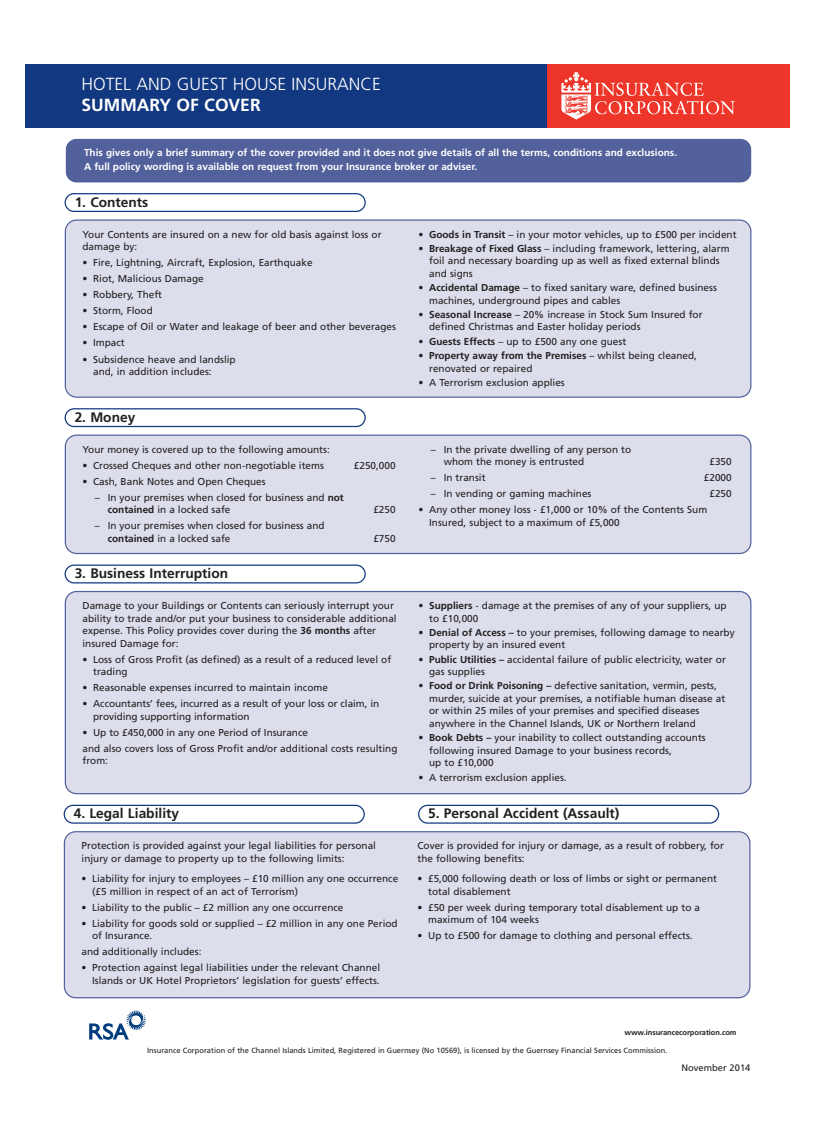
<style>
.page{position:relative;width:815px;height:1124px;background:#fff}
.page>*{position:absolute;margin:0;border:0;box-sizing:border-box;transform-origin:0 0}
.t1{font:300 17.5px "Frutiger";color:#fff}
.t2{font:700 17.5px "Frutiger";color:#fff}
.t3{font:700 13.75px "Frutiger";color:#231f20}
.t4{font:10px/12.5px "Frutiger";color:#231f20}
.t5{font:700 10px/13.8px "Frutiger";color:#fff}
.t6{font:9.38px "Frutiger";color:#231f20}
.t7{font:7.5px "Frutiger";color:#231f20}
.t8{font:700 7.5px "Frutiger";letter-spacing:-.005em;color:#231f20}
.s1{font-weight:700}
</style>
<div class="page">
<div style="left:66px;top:139px;width:685px;height:43px;background:#52609b;border-radius:11px"></div>
<div style="left:65px;top:219px;width:686px;height:178px;background:#dddeec"></div>
<svg style="left:65px;top:193px;width:301px;height:19px"></svg>
<div style="left:65px;top:434px;width:686px;height:120px;background:#dddeec"></div>
<svg style="left:65px;top:408px;width:301px;height:19px"></svg>
<div style="left:65px;top:591px;width:686px;height:203px;background:#dddeec"></div>
<svg style="left:65px;top:564px;width:301px;height:19px"></svg>
<div style="left:25px;top:64px;width:526px;height:64px;background:#113880"></div>
<div style="left:548px;top:64px;width:242px;height:64px;background:#ee3529"></div>
<svg style="left:561px;top:72px;width:174px;height:47px"></svg>
<svg style="left:89px;top:1010px;width:57px;height:29px"></svg>
<div style="left:64px;top:831px;width:686px;height:167px;background:#dddeec"></div>
<svg style="left:64px;top:804px;width:301px;height:19px"></svg>
<svg style="left:418px;top:804px;width:301px;height:19px"></svg>
<h1 class="t1" style="left:81px;top:77px;width:301px">HOTEL AND GUEST HOUSE INSURANCE</h1>
<h1 class="t2" style="left:81px;top:98px;width:181px">SUMMARY OF COVER</h1>
<p class="t5" style="left:84px;top:146px;width:595px">This gives only a brief summary of the cover provided and it does not give details of all the terms, conditions and exclusions.<br>A full policy wording is available on request from your Insurance broker or adviser.</p>
<h2 class="t3" style="left:75px;top:196px;width:75px">1. Contents</h2>
<p class="t4" style="left:83px;top:228px;width:301px">Your Contents are insured on a new for old basis against loss or damage by:</p>
<p class="t4" style="left:83px;top:257px;width:232px">• Fire, Lightning, Aircraft, Explosion, Earthquake</p>
<p class="t4" style="left:83px;top:273px;width:123px">• Riot, Malicious Damage</p>
<p class="t4" style="left:83px;top:289px;width:81px">• Robbery, Theft</p>
<p class="t4" style="left:83px;top:305px;width:72px">• Storm, Flood</p>
<p class="t4" style="left:83px;top:321px;width:315px">• Escape of Oil or Water and leakage of beer and other beverages</p>
<p class="t4" style="left:83px;top:337px;width:44px">• Impact</p>
<p class="t4" style="left:93px;top:353px;width:144px;text-indent:-11px">• Subsidence heave and landslip and, in addition includes:</p>
<h2 class="t3" style="left:75px;top:411px;width:62px">2. Money</h2>
<p class="t4" style="left:83px;top:443px;width:249px">Your money is covered up to the following amounts:</p>
<p class="t4" style="left:83px;top:459px;width:243px">• Crossed Cheques and other non-negotiable items</p>
<p class="t4" style="left:354px;top:459px;width:43px">£250,000</p>
<p class="t4" style="left:83px;top:476px;width:185px">• Cash, Bank Notes and Open Cheques</p>
<p class="t4" style="left:108px;top:492px;width:238px;text-indent:-13px">– In your premises when closed for business and <span class="s1">not contained</span> in a locked safe</p>
<p class="t4" style="left:373px;top:504px;width:24px">£250</p>
<p class="t4" style="left:108px;top:520px;width:218px;text-indent:-13px">– In your premises when closed for business and <span class="s1">contained</span> in a locked safe</p>
<h2 class="t3" style="left:75px;top:567px;width:155px">3. Business Interruption</h2>
<p class="t4" style="left:373px;top:533px;width:24px">£750</p>
<p class="t4" style="left:83px;top:600px;width:316px">Damage to your Buildings or Contents can seriously interrupt your ability to trade and/or put your business to considerable additional expense. This Policy provides cover during the <span class="s1">36 months</span> after insured Damage for:</p>
<p class="t4" style="left:93px;top:653px;width:300px;text-indent:-11px">• Loss of Gross Profit (as defined) as a result of a reduced level of trading</p>
<p class="t4" style="left:83px;top:682px;width:247px">• Reasonable expenses incurred to maintain income</p>
<p class="t4" style="left:93px;top:698px;width:288px;text-indent:-11px">• Accountants’ fees, incurred as a result of your loss or claim, in providing supporting information</p>
<p class="t4" style="left:83px;top:725px;width:316px;line-height:16px">• Up to £450,000 in any one Period of Insurance<br>and also covers loss of Gross Profit and/or additional costs resulting</p>
<p class="t4" style="left:83px;top:755px;width:27px">from:</p>
<p class="t4" style="left:419px;top:228px;width:320px">• <span class="s1">Goods in Transit</span> – in your motor vehicles, up to £500 per incident</p>
<p class="t4" style="left:429px;top:243px;width:302px;text-indent:-11px">• <span class="s1">Breakage of Fixed Glass</span> – including framework, lettering, alarm foil and necessary boarding up as well as fixed external blinds and signs</p>
<p class="t4" style="left:429px;top:282px;width:289px;text-indent:-11px">• <span class="s1">Accidental Damage</span> – to fixed sanitary ware, defined business machines, underground pipes and cables</p>
<p class="t4" style="left:429px;top:309px;width:275px;text-indent:-11px">• <span class="s1">Seasonal Increase</span> – 20% increase in Stock Sum Insured for defined Christmas and Easter holiday periods</p>
<p class="t4" style="left:419px;top:336px;width:209px">• <span class="s1">Guests Effects</span> – up to £500 any one guest</p>
<p class="t4" style="left:429px;top:350px;width:269px;text-indent:-11px">• <span class="s1">Property away from the Premises</span> – whilst being cleaned, renovated or repaired</p>
<p class="t4" style="left:419px;top:377px;width:148px">• A Terrorism exclusion applies</p>
<p class="t4" style="left:444px;top:443px;width:189px;text-indent:-13px">– In the private dwelling of any person to whom the money is entrusted</p>
<p class="t4" style="left:709px;top:456px;width:24px">£350</p>
<p class="t4" style="left:431px;top:472px;width:56px">– In transit</p>
<p class="t4" style="left:704px;top:472px;width:29px">£2000</p>
<p class="t4" style="left:431px;top:488px;width:162px">– In vending or gaming machines</p>
<p class="t4" style="left:709px;top:488px;width:24px">£250</p>
<p class="t4" style="left:429px;top:504px;width:280px;text-indent:-11px">• Any other money loss - £1,000 or 10% of the Contents Sum<br>Insured, subject to a maximum of £5,000</p>
<p class="t4" style="left:429px;top:600px;width:299px;text-indent:-11px">• <span class="s1">Suppliers</span> - damage at the premises of any of your suppliers, up to £10,000</p>
<p class="t4" style="left:429px;top:626px;width:307px;text-indent:-11px">• <span class="s1">Denial of Access –</span> to your premises, following damage to nearby property by an insured event</p>
<p class="t4" style="left:429px;top:653px;width:298px;text-indent:-11px">• <span class="s1">Public Utilities –</span> accidental failure of public electricity, water or gas supplies</p>
<p class="t4" style="left:429px;top:680px;width:298px;text-indent:-11px">• <span class="s1">Food or Drink Poisoning –</span> defective sanitation, vermin, pests, murder, suicide at your premises, a notifiable human disease at or within 25 miles of your premises and specified diseases anywhere in the Channel Islands, UK or Northern Ireland</p>
<p class="t4" style="left:429px;top:732px;width:278px;text-indent:-11px">• <span class="s1">Book Debts –</span> your inability to collect outstanding accounts following insured Damage to your business records,<br>up to £10,000</p>
<p class="t4" style="left:419px;top:771px;width:150px">• A terrorism exclusion applies.</p>
<h2 class="t3" style="left:74px;top:808px;width:107px">4. Legal Liability</h2>
<h2 class="t3" style="left:428px;top:808px;width:193px">5. Personal Accident (Assault)</h2>
<p class="t4" style="left:82px;top:839px;width:296px;line-height:13.1px">Protection is provided against your legal liabilities for personal injury or damage to property up to the following limits:</p>
<p class="t4" style="left:92px;top:872px;width:308px;text-indent:-11px">• Liability for injury to employees – £10 million any one occurrence (£5 million in respect of an act of Terrorism)</p>
<p class="t4" style="left:82px;top:901px;width:263px">• Liability to the public – £2 million any one occurrence</p>
<p class="t4" style="left:92px;top:917px;width:307px;text-indent:-11px">• Liability for goods sold or supplied – £2 million in any one Period of Insurance.</p>
<p class="t4" style="left:81px;top:946px;width:121px">and additionally includes:</p>
<p class="t4" style="left:81px;top:962px;width:300px;text-align:right">• Protection against legal liabilities under the relevant Channel<br>Islands or UK Hotel Proprietors’ legislation for guests’ effects.</p>
<p class="t4" style="left:417px;top:839px;width:308px;line-height:13.1px">Cover is provided for injury or damage, as a result of robbery, for the following benefits:</p>
<p class="t4" style="left:428px;top:872px;width:290px;text-indent:-11px">• £5,000 following death or loss of limbs or sight or permanent total disablement</p>
<p class="t4" style="left:428px;top:901px;width:273px;text-indent:-11px">• £50 per week during temporary total disablement up to a maximum of 104 weeks</p>
<p class="t4" style="left:417px;top:930px;width:277px">• Up to £500 for damage to clothing and personal effects.</p>
<p class="t8" style="left:624px;top:1028px;width:114px">www.insurancecorporation.com</p>
<p class="t7" style="left:147px;top:1047px;width:522px">Insurance Corporation of the Channel Islands Limited, Registered in Guernsey (No 10569), is licensed by the Guernsey Financial Services Commission.</p>
<p class="t6" style="left:681px;top:1063px;width:71px">November 2014</p>
</div>
